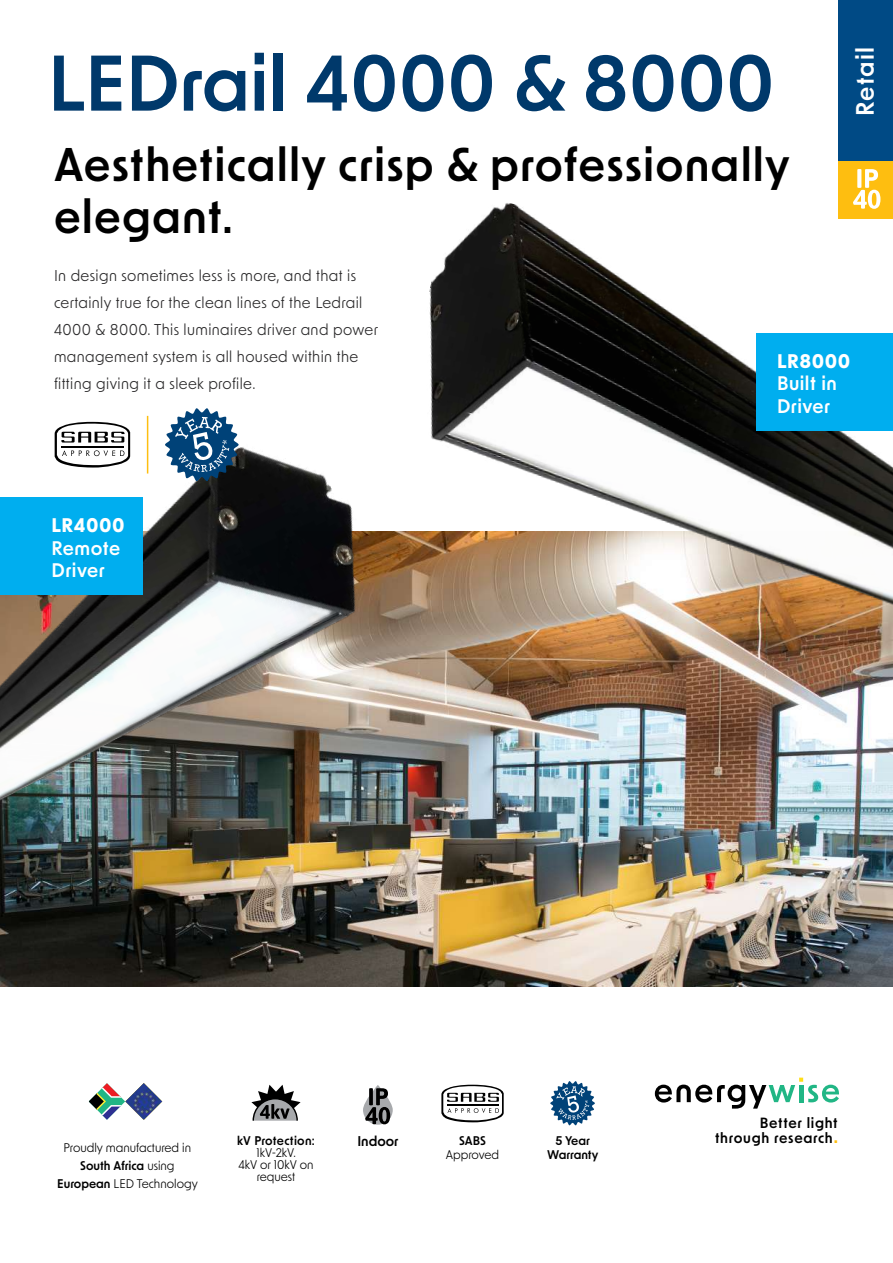
<style>
.page{position:relative;width:893px;height:1263px;background:#fff}
.page>*{position:absolute;margin:0;border:0;box-sizing:border-box;transform-origin:0 0}
.t1{font:600 75px "New Order";color:#00396b}
.t2{font:600 45px/52.5px "New Order";letter-spacing:.025em;color:#000}
.t3{font:600 24px "New Order";letter-spacing:.045em;color:#fff}
.t4{font:600 18.75px/22.5px "New Order";letter-spacing:.025em;color:#fff}
.t5{font:700 18.75px "New Order";letter-spacing:.025em;color:#fff}
.t6{font:15px/27px "New Order";letter-spacing:.025em;color:#292829}
.t7{font:600 14.1px/15.3px "New Order";letter-spacing:.05em;color:#000;text-align:right}
.t8{font:600 13.5px "New Order";color:#000}
.t9{font:12px/12px "New Order";color:#000;text-align:center}
.t10{font:600 12px/13.5px "New Order";color:#000;text-align:center}
.t11{font:600 12px "New Order";letter-spacing:.02em;color:#000}
.s1{font-weight:600}
.s2{font-size:19.95px;color:#febe10}
</style>
<div class="page">
<div style="left:839px;top:0;width:54px;height:162px;background:#004a85"></div>
<img style="left:0;top:641px;width:893px;height:345px">
<img style="left:413px;top:190px;width:480px;height:451px">
<img style="left:0;top:415px;width:413px;height:404px">
<svg style="left:251px;top:1084px;width:50px;height:37px"></svg>
<svg style="left:363px;top:1085px;width:30px;height:40px"></svg>
<svg style="left:365px;top:1088px;width:25px;height:36px"></svg>
<div style="left:839px;top:162px;width:54px;height:57px;background:#febe10"></div>
<svg style="left:853px;top:169px;width:27px;height:40px"></svg>
<svg style="left:655px;top:1077px;width:184px;height:31px"></svg>
<svg style="left:550px;top:1081px;width:45px;height:44px"></svg>
<svg style="left:89px;top:1083px;width:36px;height:37px"></svg>
<img style="left:125px;top:1083px;width:37px;height:37px">
<svg style="left:165px;top:408px;width:74px;height:73px"></svg>
<div style="left:756px;top:333px;width:137px;height:98px;background:#00aeef"></div>
<div style="left:0;top:498px;width:142px;height:97px;background:#00aeef"></div>
<svg style="left:54px;top:422px;width:77px;height:46px"></svg>
<hr style="left:147px;top:416px;width:1px;height:57px;background:#febe10">
<svg style="left:441px;top:1084px;width:63px;height:38px"></svg>
<h3 class="t3" style="left:849px;top:116px;width:70px;rotate:-90deg">Retail</h3>
<h1 class="t1" style="left:48px;top:35px;width:728px">LEDrail 4000 &amp; 8000</h1>
<h2 class="t2" style="left:54px;top:136px;width:737px">Aesthetically crisp &amp; professionally elegant.</h2>
<p class="t6" style="left:54px;top:262px;width:326px">In design sometimes less is more, and that is certainly true for the clean lines of the Ledrail 4000 &amp; 8000. This luminaires driver and power management system is all housed within the fitting giving it a sleek profile.</p>
<p class="t5" style="left:777px;top:349px;width:75px">LR8000</p>
<p class="t4" style="left:777px;top:372px;width:61px">Built in<br>Driver</p>
<p class="t5" style="left:52px;top:513px;width:74px">LR4000</p>
<p class="t4" style="left:52px;top:536px;width:70px">Remote<br>Driver</p>
<p class="t9" style="left:57px;top:1138px;width:142px;line-height:18px">Proudly manufactured in<br><span class="s1">South Africa</span> using<br><span class="s1">European</span> LED Technology</p>
<p class="t11" style="left:237px;top:1133px;width:79px">kV Protection:</p>
<p class="t9" style="left:238px;top:1146px;width:77px">1kV-2kV.<br>4kV or 10kV on request</p>
<p class="t8" style="left:357px;top:1132px;width:43px">Indoor</p>
<p class="t10" style="left:547px;top:1133px;width:53px">5 Year<br>Warranty</p>
<p class="t10" style="left:459px;top:1133px;width:28px">SABS</p>
<p class="t9" style="left:446px;top:1148px;width:55px">Approved</p>
<p class="t7" style="left:715px;top:1114px;width:125px">Better light through research<span class="s2">.</span></p>
</div>
